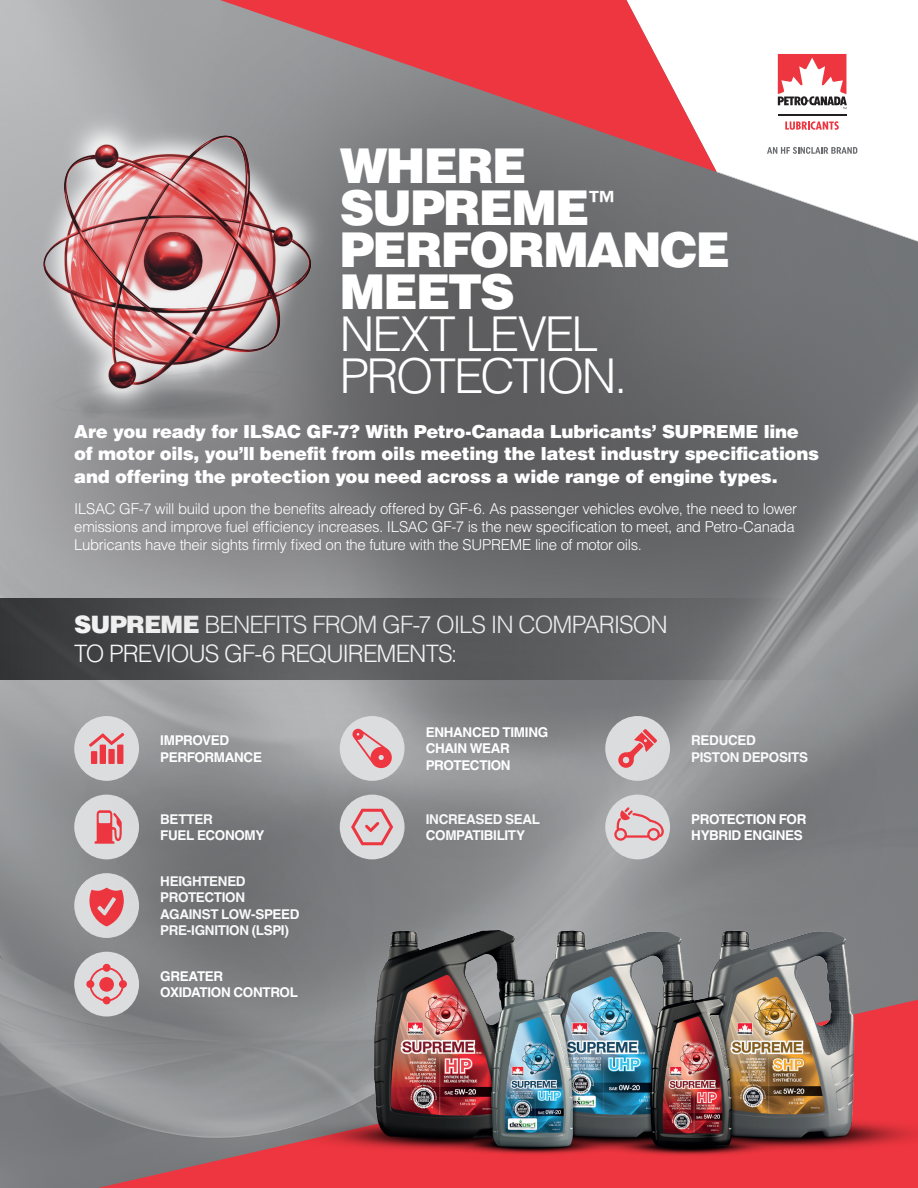
<style>
.page{position:relative;width:918px;height:1188px;background:#fff}
.page>*{position:absolute;margin:0;border:0;box-sizing:border-box;transform-origin:0 0}
.t1{font:900 48px/42px "Helvetica LT Std";letter-spacing:-.04em;color:#fff}
.t2{font:300 48px/42px "Helvetica LT Std";letter-spacing:-.05em;color:#fff}
.t3{font:300 24px/28.8px "Helvetica LT Std";letter-spacing:-.045em;color:#fff}
.t4{font:900 18px/22.5px "Helvetica LT Std";letter-spacing:-.015em;color:#fff}
.t5{font:300 15px/18px "Helvetica LT Std";letter-spacing:-.025em;color:#fff}
.t6{font:700 13.5px/16.5px "Helvetica LT Std";letter-spacing:-.025em;color:#fff}
.s1{font-weight:900}
</style>
<div class="page">
<div style="left:74px;top:873px;width:65px;height:65px;background:#dcdddf;border-radius:50%"></div>
<div style="left:346px;top:723px;width:266px;height:207px;background:linear-gradient(to right,#727476,#a4a6a8)"></div>
<svg style="left:80px;top:728px;width:256px;height:154px;background:#7a7c7e"></svg>
<div style="left:74px;top:795px;width:65px;height:64px;background:#dcdddf;border-radius:50%"></div>
<svg style="left:342px;top:728px;width:270px;height:132px;background:#98979a"></svg>
<div style="left:340px;top:716px;width:65px;height:65px;background:#dcdddf;border-radius:50%"></div>
<svg style="left:352px;top:729px;width:40px;height:39px"></svg>
<svg style="left:79px;top:728px;width:255px;height:124px;background:#908f91"></svg>
<div style="left:74px;top:716px;width:65px;height:65px;background:#dcdddf;border-radius:50%"></div>
<svg style="left:89px;top:733px;width:35px;height:31px"></svg>
<svg style="left:80px;top:882px;width:288px;height:206px;background:#868183"></svg>
<div style="left:74px;top:952px;width:65px;height:65px;background:#dcdddf;border-radius:50%"></div>
<svg style="left:86px;top:964px;width:41px;height:36px"></svg>
<svg style="left:612px;top:728px;width:273px;height:167px;background:#8a8a8c"></svg>
<div style="left:605px;top:795px;width:65px;height:64px;background:#dcdddf;border-radius:50%"></div>
<svg style="left:614px;top:807px;width:50px;height:34px"></svg>
<div style="left:0;top:0;width:918px;height:728px;background:#231f20;opacity:.5"></div>
<img style="left:0;top:74px;width:340px;height:387px">
<svg style="left:626px;top:0;width:292px;height:242px"></svg>
<svg style="left:716px;top:171px;width:202px;height:71px"></svg>
<svg style="left:220px;top:0;width:497px;height:172px;background:#bb7176"></svg>
<div style="left:775px;top:51px;width:74px;height:82px;background:#fff"></div>
<svg style="left:778px;top:54px;width:69px;height:55px"></svg>
<hr style="left:778px;top:114px;width:69px;height:2px;background:#231f20">
<svg style="left:785px;top:121px;width:54px;height:9px"></svg>
<svg style="left:767px;top:147px;width:90px;height:7px"></svg>
<svg style="left:98px;top:1000px;width:193px;height:188px;background:#958184"></svg>
<img style="left:291px;top:895px;width:627px;height:293px">
<p class="t1" style="left:340px;top:144px;width:188px">WHERE</p>
<p class="t1" style="left:340px;top:186px;width:392px">SUPREME<sup>™<br></sup>PERFORMANCE<br>MEETS</p>
<p class="t2" style="left:340px;top:313px;width:289px">NEXT LEVEL<br>PROTECTION.</p>
<p class="t4" style="left:74px;top:420px;width:746px">Are you ready for ILSAC GF-7? With Petro-Canada Lubricants’ SUPREME line of motor oils, you’ll benefit from oils meeting the latest industry specifications and offering the protection you need across a wide range of engine types.</p>
<p class="t5" style="left:74px;top:500px;width:724px">ILSAC GF-7 will build upon the benefits already offered by GF-6. As passenger vehicles evolve, the need to lower emissions and improve fuel efficiency increases. ILSAC GF-7 is the new specification to meet, and Petro-Canada<br>Lubricants have their sights firmly fixed on the future with the SUPREME line of motor oils.</p>
<p class="t3" style="left:74px;top:610px;width:595px"><span class="s1">SUPREME</span> BENEFITS FROM GF-7 OILS IN COMPARISON<br>TO PREVIOUS GF-6 REQUIREMENTS:</p>
<p class="t6" style="left:160px;top:732px;width:103px">IMPROVED<br>PERFORMANCE</p>
<p class="t6" style="left:160px;top:810px;width:54px">BETTER</p>
<p class="t6" style="left:160px;top:827px;width:106px">FUEL ECONOMY</p>
<p class="t6" style="left:160px;top:872px;width:87px">HEIGHTENED<br>PROTECTION</p>
<p class="t6" style="left:160px;top:905px;width:141px">AGAINST LOW-SPEED</p>
<p class="t6" style="left:160px;top:922px;width:130px">PRE-IGNITION (LSPI)</p>
<p class="t6" style="left:160px;top:968px;width:64px">GREATER</p>
<p class="t6" style="left:160px;top:984px;width:139px">OXIDATION CONTROL</p>
<p class="t6" style="left:426px;top:724px;width:124px">ENHANCED TIMING</p>
<p class="t6" style="left:426px;top:740px;width:86px">CHAIN WEAR<br>PROTECTION</p>
<p class="t6" style="left:426px;top:810px;width:116px">INCREASED SEAL</p>
<p class="t6" style="left:426px;top:827px;width:101px">COMPATIBILITY</p>
<p class="t6" style="left:691px;top:732px;width:66px">REDUCED</p>
<p class="t6" style="left:691px;top:748px;width:118px">PISTON DEPOSITS</p>
<p class="t6" style="left:691px;top:810px;width:117px">PROTECTION FOR<br>HYBRID ENGINES</p>
</div>
